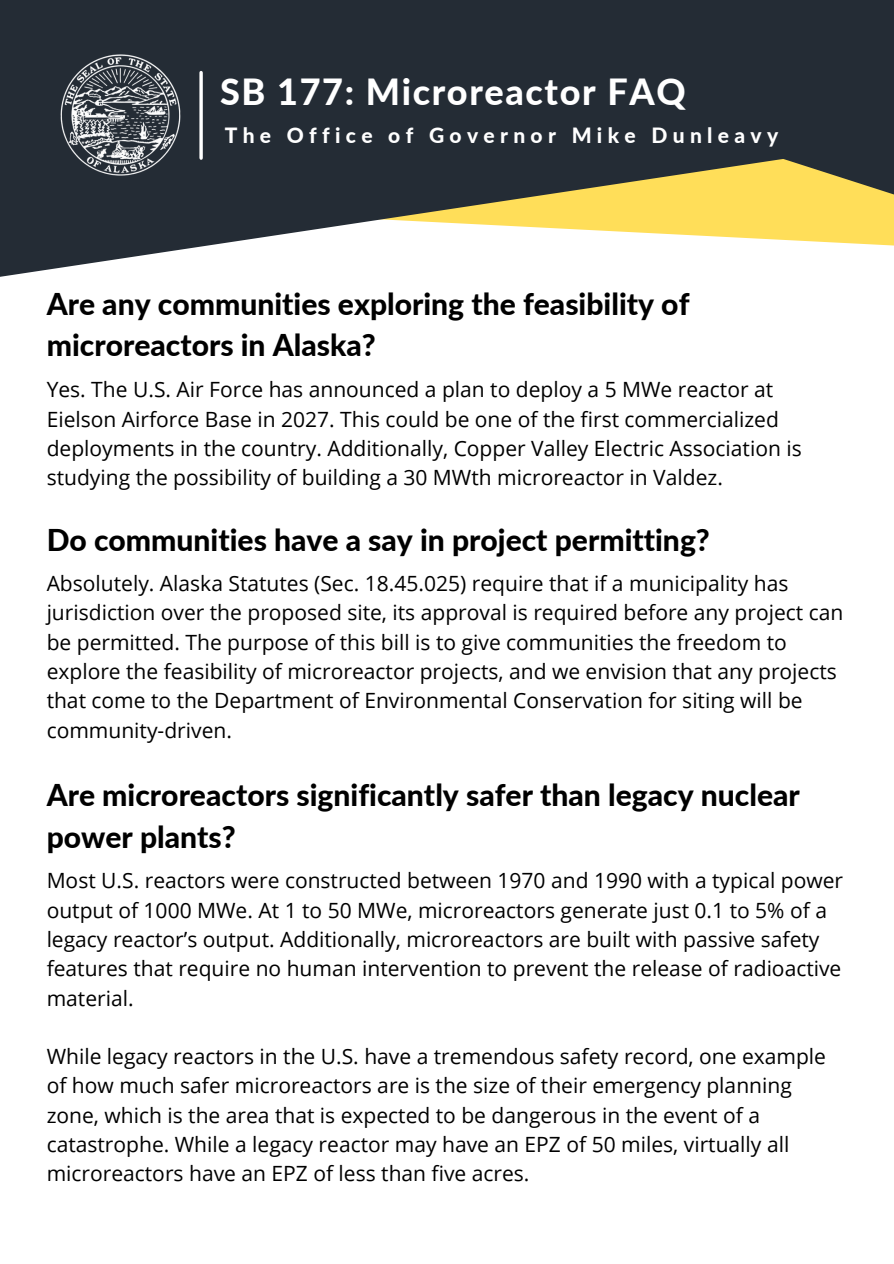
<style>
.page{position:relative;width:894px;height:1264px;background:#fff}
.page>*{position:absolute;margin:0;border:0;box-sizing:border-box;transform-origin:0 0}
.t1{font:800 36px "Lato";letter-spacing:.045em;color:#fff}
.t2{font:800 30px/41.7px "Lato";color:#000}
.t3{font:21px/29.2px "Open Sans";color:#000}
.t4{font:800 21px "Lato";letter-spacing:.255em;color:#fff}
</style>
<div class="page">
<svg style="left:0;top:0;width:297px;height:277px;background:#3a4149"></svg>
<svg style="left:297px;top:0;width:596px;height:246px;background:#535446"></svg>
<svg style="left:199px;top:72px;width:4px;height:86px"></svg>
<img style="left:53px;top:48px;width:134px;height:134px">
<p class="t1" style="left:220px;top:70px;width:467px">SB 177: Microreactor FAQ</p>
<p class="t4" style="left:225px;top:123px;width:555px">The Office of Governor Mike Dunleavy</p>
<p class="t2" style="left:47px;top:282px;width:644px">Are any communities exploring the feasibility of microreactors in Alaska?</p>
<p class="t3" style="left:47px;top:374px;width:756px">Yes. The U.S. Air Force has announced a plan to deploy a 5 MWe reactor at Eielson Airforce Base in 2027. This could be one of the first commercialized deployments in the country. Additionally, Copper Valley Electric Association is studying the possibility of building a 30 MWth microreactor in Valdez.</p>
<p class="t2" style="left:47px;top:518px;width:664px">Do communities have a say in project permitting?</p>
<p class="t3" style="left:47px;top:568px;width:797px">Absolutely. Alaska Statutes (Sec. 18.45.025) require that if a municipality has jurisdiction over the proposed site, its approval is required before any project can be permitted. The purpose of this bill is to give communities the freedom to explore the feasibility of microreactor projects, and we envision that any projects that come to the Department of Environmental Conservation for siting will be community-driven.</p>
<p class="t2" style="left:47px;top:774px;width:754px">Are microreactors significantly safer than legacy nuclear power plants?</p>
<p class="t3" style="left:47px;top:865px;width:797px">Most U.S. reactors were constructed between 1970 and 1990 with a typical power output of 1000 MWe. At 1 to 50 MWe, microreactors generate just 0.1 to 5% of a legacy reactor’s output. Additionally, microreactors are built with passive safety features that require no human intervention to prevent the release of radioactive material.</p>
<p class="t3" style="left:47px;top:1041px;width:780px">While legacy reactors in the U.S. have a tremendous safety record, one example of how much safer microreactors are is the size of their emergency planning zone, which is the area that is expected to be dangerous in the event of a catastrophe. While a legacy reactor may have an EPZ of 50 miles, virtually all microreactors have an EPZ of less than five acres.</p>
</div>
